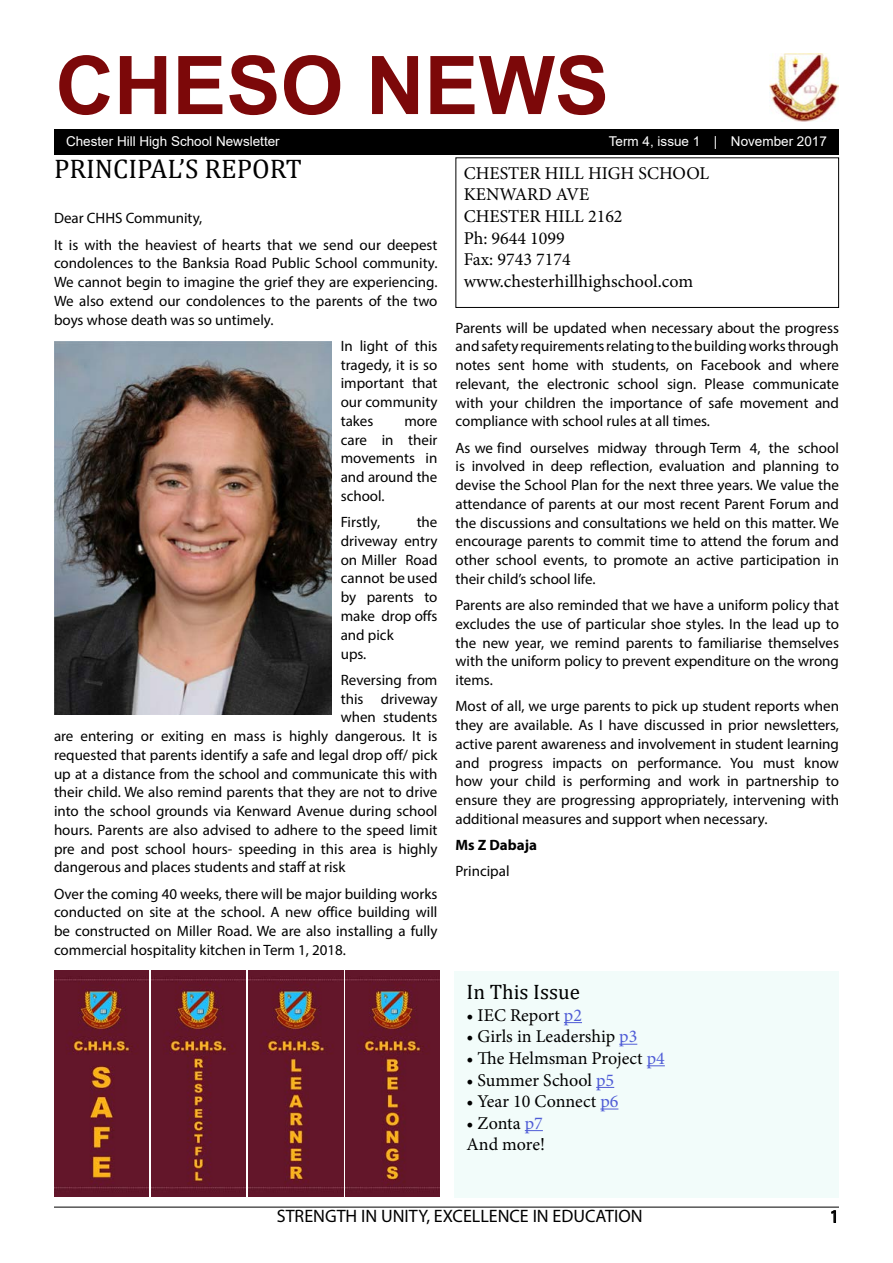
<style>
.page{position:relative;width:893px;height:1263px;background:#fff}
.page>*{position:absolute;margin:0;border:0;box-sizing:border-box;transform-origin:0 0}
.t1{font:700 81px "Arial";color:#7c0809}
.t2{font:27px "Cambria";color:#000}
.t3{font:21px "Cambria";color:#000}
.t4{font:18px/21.6px "Minion Pro";color:#000}
.t5{font:18px "Myriad Pro";color:#000}
.t6{font:15px/18.8px "Myriad Pro";color:#000;text-align:justify}
.t7{font:700 15px "Myriad Pro";color:#000}
.t8{font:13.5px "Arial";color:#fff}
.s1{color:#4f5cd6}
</style>
<div class="page">
<hr style="left:54px;top:1207px;width:785px;height:1px;background:#000">
<svg style="left:831px;top:1210px;width:5px;height:13px"></svg>
<img style="left:770px;top:54px;width:69px;height:67px">
<img style="left:54px;top:342px;width:278px;height:372px">
<div style="left:454px;top:971px;width:385px;height:226px;background:#f2fcfa"></div>
<svg style="left:564px;top:1022px;width:18px;height:1px"></svg>
<svg style="left:619px;top:1044px;width:18px;height:1px"></svg>
<svg style="left:647px;top:1065px;width:18px;height:1px"></svg>
<svg style="left:596px;top:1087px;width:18px;height:1px"></svg>
<svg style="left:600px;top:1108px;width:18px;height:1px"></svg>
<svg style="left:525px;top:1130px;width:18px;height:1px"></svg>
<div style="left:54px;top:129px;width:380px;height:25px;background:#000"></div>
<div style="left:434px;top:129px;width:405px;height:25px;background:#000"></div>
<img style="left:249px;top:970px;width:94px;height:227px">
<img style="left:345px;top:970px;width:95px;height:227px">
<img style="left:54px;top:970px;width:94px;height:227px">
<img style="left:151px;top:970px;width:95px;height:227px">
<div style="left:455px;top:157px;width:384px;height:151px;border:1px solid #000"></div>
<h1 class="t1" style="left:55px;top:28px;width:555px">CHESO NEWS</h1>
<p class="t8" style="left:66px;top:132px;width:215px">Chester Hill High School Newsletter</p>
<p class="t8" style="left:609px;top:132px;width:220px">Term 4, issue 1 | November 2017</p>
<p class="t4" style="left:464px;top:162px;width:247px">CHESTER HILL HIGH SCHOOL<br>KENWARD AVE<br>CHESTER HILL 2162<br>Ph: 9644 1099<br>Fax: 9743 7174 www.chesterhillhighschool.com</p>
<h2 class="t2" style="left:54px;top:153px;width:249px">PRINCIPAL’S REPORT</h2>
<p class="t6" style="left:54px;top:205px;width:385px;line-height:26.2px">Dear CHHS Community,<br>It is with the heaviest of hearts that we send our deepest</p>
<p class="t6" style="left:54px;top:254px;width:385px">condolences to the Banksia Road Public School community.<br>We cannot begin to imagine the grief they are experiencing.<br>We also extend our condolences to the parents of the two boys whose death was so untimely.</p>
<p class="t6" style="left:341px;top:336px;width:98px">In light of this tragedy, it is so important that our community takes</p>
<p class="t6" style="left:455px;top:318px;width:385px">Parents will be updated when necessary about the progress and safety requirements relating to the building works through notes sent home with students, on Facebook and where relevant, the electronic school sign. Please communicate with your children the importance of safe movement and compliance with school rules at all times.</p>
<p class="t6" style="left:455px;top:438px;width:385px">As we find ourselves midway through Term 4, the school is involved in deep reflection, evaluation and planning to devise the School Plan for the next three years. We value the attendance of parents at our most recent Parent Forum and the discussions and consultations we held on this matter. We encourage parents to commit time to attend the forum and other school events, to promote an active participation in their child’s school life.</p>
<p class="t6" style="left:455px;top:595px;width:385px">Parents are also reminded that we have a uniform policy that excludes the use of particular shoe styles. In the lead up to the new year, we remind parents to familiarise themselves with the uniform policy to prevent expenditure on the wrong items.</p>
<p class="t6" style="left:455px;top:697px;width:385px">Most of all, we urge parents to pick up student reports when they are available. As I have discussed in prior newsletters, active parent awareness and involvement in student learning and progress impacts on performance. You must know how your child is performing and work in partnership to ensure they are progressing appropriately, intervening with additional measures and support when necessary.</p>
<p class="t7" style="left:455px;top:835px;width:83px">Ms Z Dabaja</p>
<p class="t6" style="left:455px;top:862px;width:56px">Principal</p>
<p class="t6" style="left:341px;top:411px;width:98px;text-indent:64px">more care in their movements in and around the school.</p>
<p class="t6" style="left:341px;top:513px;width:41px">Firstly,</p>
<p class="t6" style="left:341px;top:513px;width:98px;text-align:left;text-indent:76px">the driveway entry on Miller Road cannot be used by parents to make drop offs and pick<br>ups.</p>
<p class="t6" style="left:341px;top:670px;width:98px">Reversing from</p>
<p class="t6" style="left:341px;top:689px;width:98px">this driveway</p>
<p class="t6" style="left:341px;top:708px;width:98px">when students</p>
<p class="t6" style="left:54px;top:726px;width:385px">are entering or exiting en mass is highly dangerous. It is</p>
<p class="t6" style="left:54px;top:745px;width:385px">requested that parents identify a safe and legal drop off/ pick</p>
<p class="t6" style="left:54px;top:764px;width:385px">up at a distance from the school and communicate this with</p>
<p class="t6" style="left:54px;top:783px;width:385px">their child. We also remind parents that they are not to drive</p>
<p class="t6" style="left:54px;top:801px;width:385px">into the school grounds via Kenward Avenue during school</p>
<p class="t6" style="left:54px;top:820px;width:385px">hours. Parents are also advised to adhere to the speed limit</p>
<p class="t6" style="left:54px;top:839px;width:385px">pre and post school hours- speeding in this area is highly</p>
<p class="t6" style="left:54px;top:858px;width:293px">dangerous and places students and staff at risk</p>
<p class="t6" style="left:54px;top:884px;width:385px">Over the coming 40 weeks, there will be major building works conducted on site at the school. A new office building will be constructed on Miller Road. We are also installing a fully commercial hospitality kitchen in Term 1, 2018.</p>
<h3 class="t3" style="left:466px;top:980px;width:115px">In This Issue</h3>
<p class="t4" style="left:466px;top:1004px;width:117px">• IEC Report <span class="s1">p2</span></p>
<p class="t4" style="left:466px;top:1026px;width:172px">• Girls in Leadership <span class="s1">p3</span></p>
<p class="t4" style="left:466px;top:1047px;width:200px">• The Helmsman Project <span class="s1">p4</span></p>
<p class="t4" style="left:466px;top:1069px;width:149px">• Summer School <span class="s1">p5</span></p>
<p class="t4" style="left:466px;top:1091px;width:153px">• Year 10 Connect <span class="s1">p6</span></p>
<p class="t4" style="left:466px;top:1112px;width:80px">• Zonta <span class="s1">p7<br></span>And more!</p>
<p class="t5" style="left:277px;top:1205px;width:367px">STRENGTH IN UNITY, EXCELLENCE IN EDUCATION</p>
<p class="t5" style="left:830px;top:1205px;width:11px">1</p>
</div>
